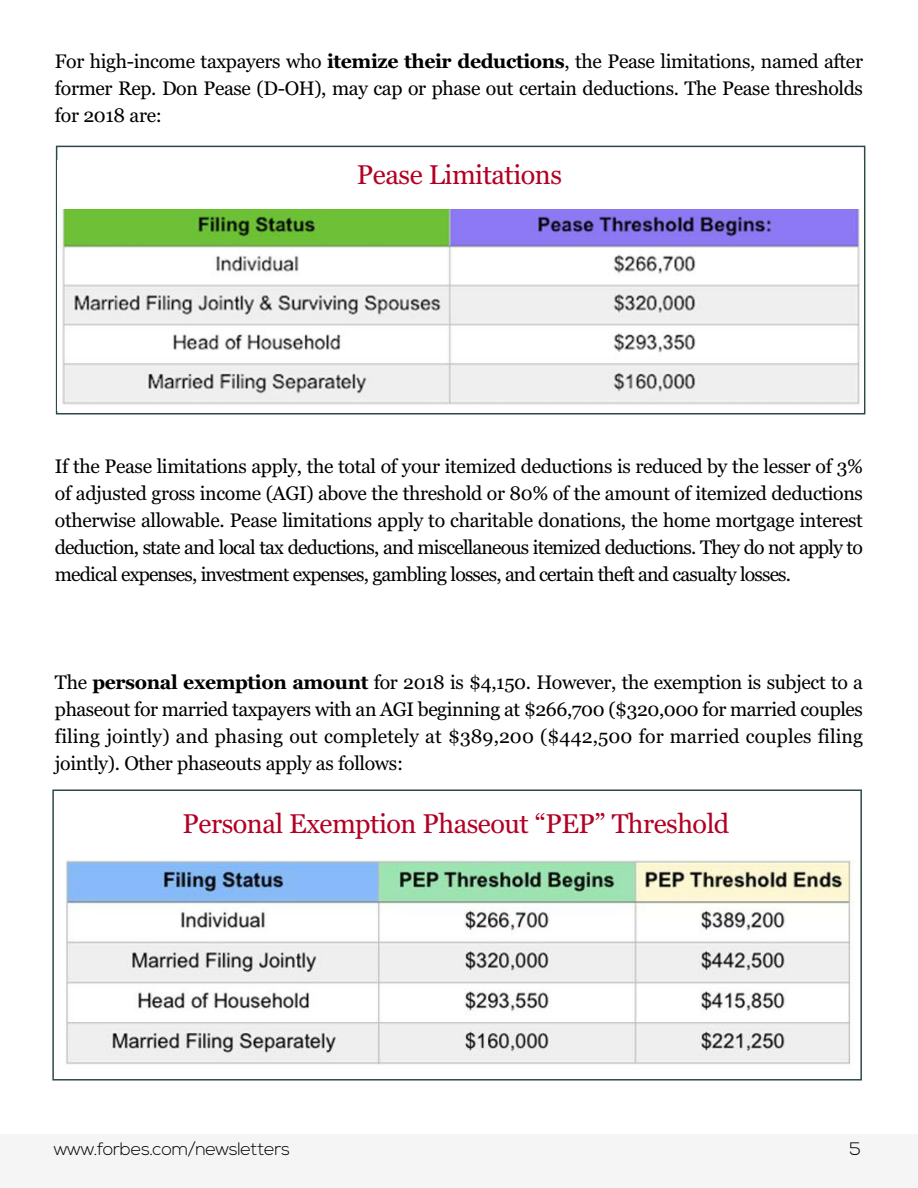
<style>
.page{position:relative;width:918px;height:1188px;background:#fff}
.page>*{position:absolute;margin:0;border:0;box-sizing:border-box;transform-origin:0 0}
.t1{font:27px "Georgia";letter-spacing:-.02em;color:#b20025}
.t2{font:19.5px/27px "Georgia";letter-spacing:-.02em;color:#000;text-align:justify}
.t3{font:300 18px "Nexa";letter-spacing:-.02em;color:#000}
.s1{font-weight:700}
</style>
<div class="page">
<div style="left:0;top:1134px;width:918px;height:54px;background:#f5f5f5"></div>
<div style="left:56px;top:146px;width:809px;height:268px;border:2px solid #2e4749"></div>
<img style="left:57px;top:161px;width:807px;height:250px">
<div style="left:62px;top:154px;width:799px;height:55px;background:#fff"></div>
<img style="left:66px;top:860px;width:788px;height:205px">
<div style="left:52px;top:790px;width:810px;height:291px;border:2px solid #2e4749"></div>
<p class="t2" style="left:55px;top:48px;width:810px">For high-income taxpayers who <span class="s1">itemize their deductions</span>, the Pease limitations, named after former Rep. Don Pease (D-OH), may cap or phase out certain deductions. The Pease thresholds for 2018 are:</p>
<h1 class="t1" style="left:357px;top:159px;width:207px">Pease Limitations</h1>
<p class="t2" style="left:55px;top:453px;width:810px">If the Pease limitations apply, the total of your itemized deductions is reduced by the lesser of 3% of adjusted gross income (AGI) above the threshold or 80% of the amount of itemized deductions otherwise allowable. Pease limitations apply to charitable donations, the home mortgage interest deduction, state and local tax deductions, and miscellaneous itemized deductions. They do not apply to medical expenses, investment expenses, gambling losses, and certain theft and casualty losses.</p>
<p class="t2" style="left:55px;top:669px;width:810px">The <span class="s1">personal exemption amount</span> for 2018 is $4,150. However, the exemption is subject to a phaseout for married taxpayers with an AGI beginning at $266,700 ($320,000 for married couples filing jointly) and phasing out completely at $389,200 ($442,500 for married couples filing jointly). Other phaseouts apply as follows:</p>
<h1 class="t1" style="left:183px;top:808px;width:548px">Personal Exemption Phaseout “PEP” Threshold</h1>
<p class="t3" style="left:54px;top:1143px;width:238px">www.forbes.com/newsletters</p>
<p class="t3" style="left:849px;top:1143px;width:13px">5</p>
</div>
